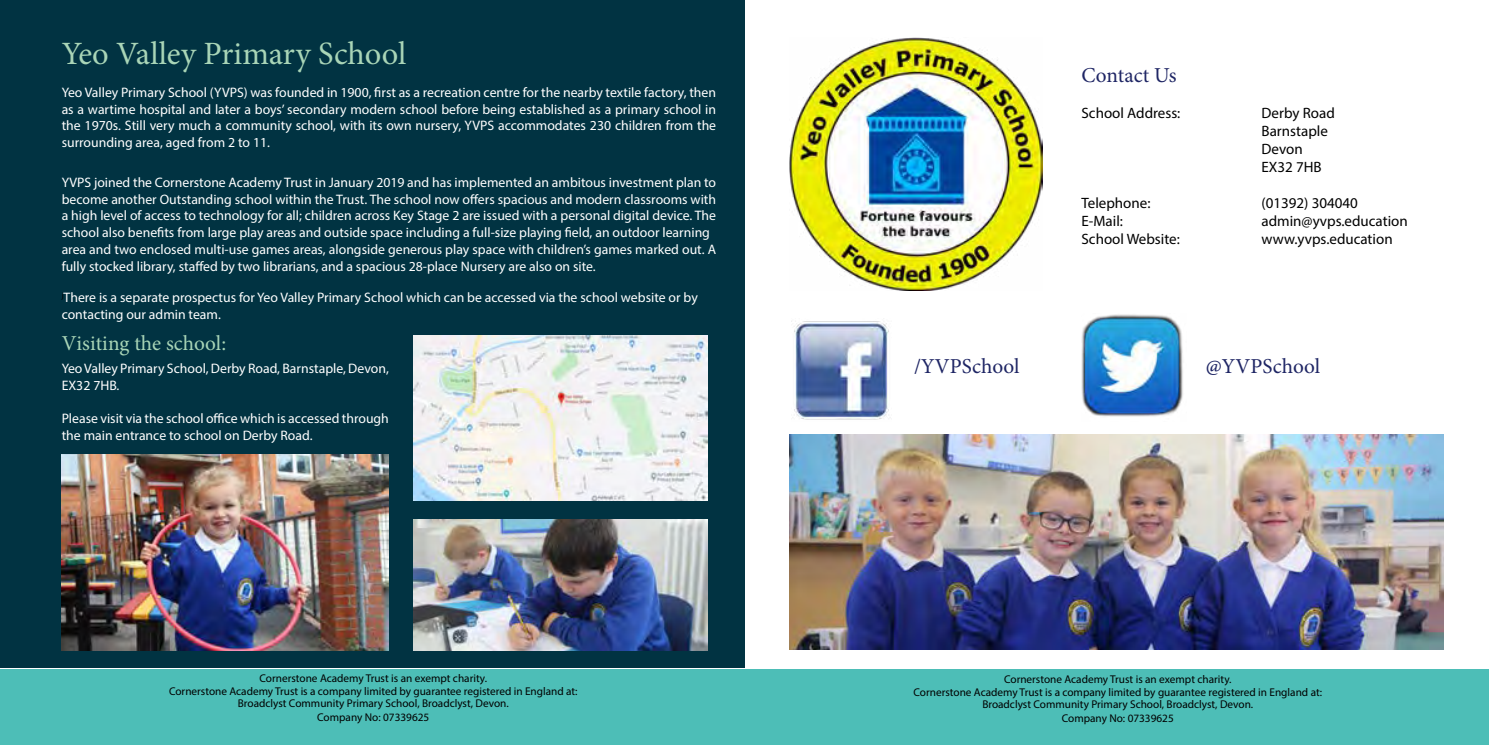
<style>
.page{position:relative;width:1489px;height:745px;background:#fff}
.page>*{position:absolute;margin:0;border:0;box-sizing:border-box;transform-origin:0 0}
.t1{font:32.5px "Minion Pro";color:#a9d5b7}
.t2{font:21.25px "Minion Pro";color:#1e2564}
.t3{font:21.25px "Minion Pro";color:#a9d5b7}
.t4{font:15px/18px "Myriad Pro";color:#000}
.t5{font:13.75px/16.5px "Myriad Pro";color:#fff}
.t6{font:11.25px/12.9px "Myriad Pro";color:#000;text-align:center}
</style>
<div class="page">
<div style="left:0;top:0;width:744px;height:690px;background:#013342"></div>
<img style="left:1081px;top:314px;width:102px;height:103px">
<img style="left:789px;top:434px;width:654px;height:215px">
<img style="left:789px;top:38px;width:253px;height:252px">
<img style="left:414px;top:335px;width:294px;height:165px">
<img style="left:62px;top:454px;width:327px;height:195px">
<img style="left:414px;top:519px;width:294px;height:130px">
<div style="left:746px;top:668px;width:742px;height:76px;background:#4dbeb7"></div>
<div style="left:0;top:669px;width:746px;height:75px;background:#4dbeb7"></div>
<img style="left:791px;top:321px;width:100px;height:99px">
<h1 class="t1" style="left:62px;top:32px;width:346px">Yeo Valley Primary School</h1>
<p class="t5" style="left:62px;top:84px;width:656px;text-align:justify">Yeo Valley Primary School (YVPS) was founded in 1900, first as a recreation centre for the nearby textile factory, then as a wartime hospital and later a boys’ secondary modern school before being established as a primary school in the 1970s. Still very much a community school, with its own nursery, YVPS accommodates 230 children from the surrounding area, aged from 2 to 11.</p>
<p class="t5" style="left:62px;top:174px;width:656px">YVPS joined the Cornerstone Academy Trust in January 2019 and has implemented an ambitous investment plan to become another Outstanding school within the Trust. The school now offers spacious and modern classrooms with a high level of access to technology for all; children across Key Stage 2 are issued with a personal digital device. The school also benefits from large play areas and outside space including a full-size playing field, an outdoor learning area and two enclosed multi-use games areas, alongside generous play space with children’s games marked out. A</p>
<p class="t5" style="left:62px;top:258px;width:535px">fully stocked library, staffed by two librarians, and a spacious 28-place Nursery are also on site.</p>
<p class="t5" style="left:62px;top:289px;width:637px"><sup>j</sup>There is a separate prospectus for Yeo Valley Primary School which can be accessed via the school website or by contacting our admin team.</p>
<h2 class="t3" style="left:62px;top:328px;width:166px">Visiting the school:</h2>
<p class="t5" style="left:62px;top:360px;width:329px">Yeo Valley Primary School, Derby Road, Barnstaple, Devon,<br>EX32 7HB.</p>
<p class="t5" style="left:62px;top:409px;width:329px">Please visit via the school office which is accessed through the main entrance to school on Derby Road.</p>
<p class="t6" style="left:169px;top:671px;width:410px">Cornerstone Academy Trust is an exempt charity.<br>Cornerstone Academy Trust is a company limited by guarantee registered in England at:<br>Broadclyst Community Primary School, Broadclyst, Devon.<br>Company No: 07339625</p>
<h2 class="t2" style="left:1081px;top:61px;width:96px">Contact Us</h2>
<p class="t4" style="left:1081px;top:103px;width:100px">School Address:</p>
<p class="t4" style="left:1261px;top:103px;width:75px">Derby Road<br>Barnstaple<br>Devon<br>EX32 7HB</p>
<p class="t4" style="left:1081px;top:193px;width:71px">Telephone:</p>
<p class="t4" style="left:1261px;top:193px;width:98px">(01392) 304040</p>
<p class="t4" style="left:1081px;top:211px;width:43px">E-Mail:</p>
<p class="t4" style="left:1261px;top:211px;width:148px">admin@yvps.education</p>
<p class="t4" style="left:1081px;top:229px;width:100px">School Website:</p>
<p class="t4" style="left:1261px;top:229px;width:133px">www.yvps.education</p>
<h2 class="t2" style="left:914px;top:351px;width:107px">/YVPSchool</h2>
<h2 class="t2" style="left:1205px;top:351px;width:116px">@YVPSchool</h2>
<p class="t6" style="left:913px;top:672px;width:410px">Cornerstone Academy Trust is an exempt charity.<br>Cornerstone Academy Trust is a company limited by guarantee registered in England at:<br>Broadclyst Community Primary School, Broadclyst, Devon.<br>Company No: 07339625</p>
</div>
